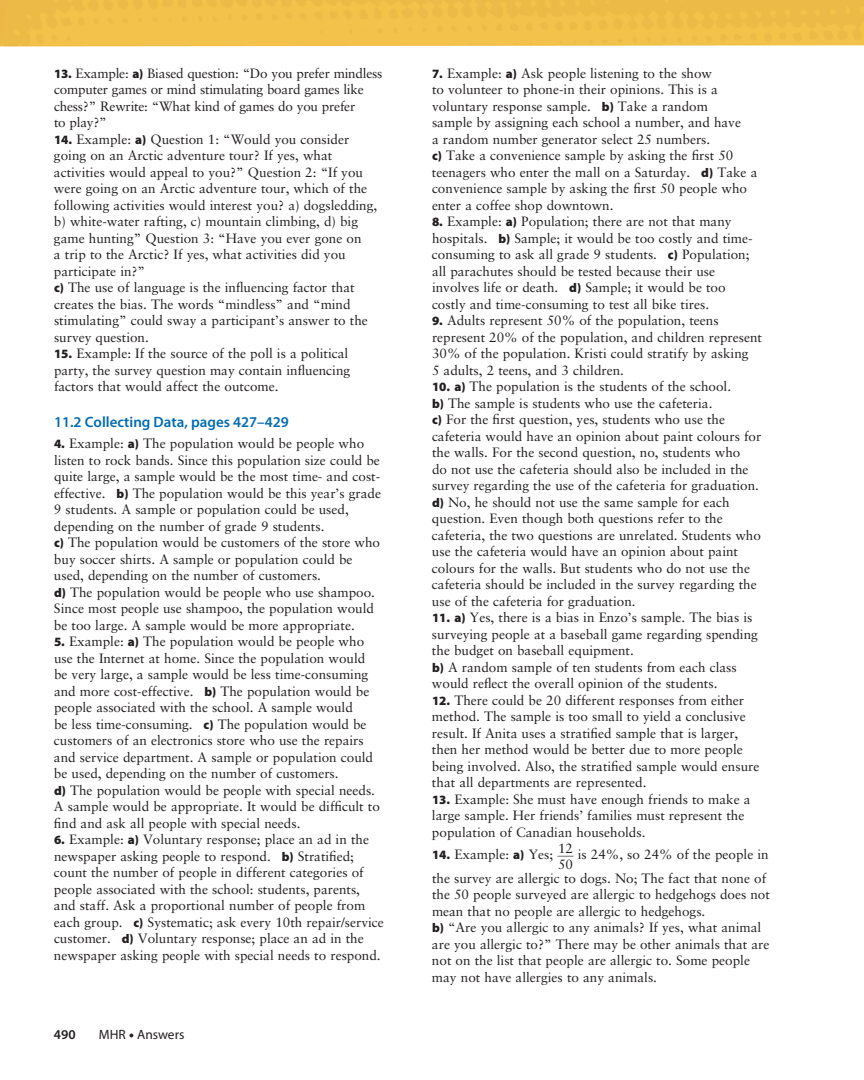
<style>
.page{position:relative;width:864px;height:1080px;background:#fff}
.page>*{position:absolute;margin:0;border:0;box-sizing:border-box;transform-origin:0 0}
.t1{font:600 15px "Myriad Pro";color:#006cb2}
.t2{font:13.5px/16.5px "Sabon";color:#231f20}
.t3{font:13.5px "Myriad Pro";color:#231f20}
.t4{font:600 13.5px "Myriad Pro";color:#231f20}
.s1{font-family:"Myriad Pro";font-weight:900;font-size:12.75px}
.s2{font-weight:900}
</style>
<div class="page">
<div style="left:0;top:0;width:864px;height:47px;background:#f2c24a"></div>
<p class="t2" style="left:54px;top:66px;width:330px"><span class="s1">13.</span> Example: <span class="s1">a)</span> Biased question: “Do you prefer mindless computer games or mind stimulating board games like chess?” Rewrite: “What kind of games do you prefer<br>to play?”</p>
<p class="t2" style="left:54px;top:132px;width:325px"><span class="s1">14.</span> Example: <span class="s1">a)</span> Question 1: “Would you consider going on an Arctic adventure tour? If yes, what activities would appeal to you?” Question 2: “If you were going on an Arctic adventure tour, which of the following activities would interest you? a) dogsledding, b) white-water rafting, c) mountain climbing, d) big game hunting” Question 3: “Have you ever gone on<br>a trip to the Arctic? If yes, what activities did you participate in?”<br><span class="s1">c)</span> The use of language is the influencing factor that creates the bias. The words “mindless” and “mind stimulating” could sway a participant’s answer to the survey question.</p>
<p class="t2" style="left:54px;top:347px;width:298px"><span class="s1">15.</span> Example: If the source of the poll is a political party, the survey question may contain influencing factors that would affect the outcome.</p>
<p class="t1" style="left:54px;top:417px;width:236px">11.2 Collecting Data, pages 427–429</p>
<p class="t2" style="left:54px;top:437px;width:329px"><span class="s1">4.</span> Example: <span class="s1">a)</span> The population would be people who listen to rock bands. Since this population size could be quite large, a sample would be the most time- and cost&shy;effective. <span class="s1">b)</span> The population would be this year’s grade 9 students. A sample or population could be used, depending on the number of grade 9 students.<br><span class="s1">c)</span> The population would be customers of the store who buy soccer shirts. A sample or population could be used, depending on the number of customers.<br><span class="s1">d)</span> The population would be people who use shampoo.<br>Since most people use shampoo, the population would be too large. A sample would be more appropriate.</p>
<p class="t2" style="left:54px;top:635px;width:327px"><span class="s1">5.</span> Example: <span class="s1">a)</span> The population would be people who use the Internet at home. Since the population would be very large, a sample would be less time-consuming and more cost-effective. <span class="s1">b)</span> The population would be people associated with the school. A sample would<br>be less time-consuming. <span class="s1">c)</span> The population would be customers of an electronics store who use the repairs and service department. A sample or population could be used, depending on the number of customers.<br><span class="s1">d)</span> The population would be people with special needs.<br>A sample would be appropriate. It would be difficult to find and ask all people with special needs.</p>
<p class="t2" style="left:54px;top:833px;width:331px"><span class="s1">6.</span> Example: <span class="s1">a)</span> Voluntary response; place an ad in the newspaper asking people to respond. <span class="s1">b)</span> Stratified; count the number of people in different categories of people associated with the school: students, parents, and staff. Ask a proportional number of people from each group. <span class="s1">c)</span> Systematic; ask every 10th repair/service customer. <span class="s1">d)</span> Voluntary response; place an ad in the newspaper asking people with special needs to respond.</p>
<p class="t4" style="left:54px;top:1030px;width:23px">490</p>
<p class="t3" style="left:99px;top:1030px;width:87px">MHR <span class="s2">•</span> Answers</p>
<p class="t2" style="left:432px;top:66px;width:327px"><span class="s1">7.</span> Example: <span class="s1">a)</span> Ask people listening to the show<br>to volunteer to phone-in their opinions. This is a voluntary response sample. <span class="s1">b)</span> Take a random<br>sample by assigning each school a number, and have<br>a random number generator select 25 numbers.<br><span class="s1">c)</span> Take a convenience sample by asking the first 50 teenagers who enter the mall on a Saturday. <span class="s1">d)</span> Take a convenience sample by asking the first 50 people who enter a coffee shop downtown.</p>
<p class="t2" style="left:432px;top:215px;width:322px"><span class="s1">8.</span> Example: <span class="s1">a)</span> Population; there are not that many hospitals. <span class="s1">b)</span> Sample; it would be too costly and time&shy;consuming to ask all grade 9 students. <span class="s1">c)</span> Population; all parachutes should be tested because their use involves life or death. <span class="s1">d)</span> Sample; it would be too costly and time-consuming to test all bike tires.</p>
<p class="t2" style="left:432px;top:314px;width:332px"><span class="s1">9.</span> Adults represent 50% of the population, teens represent 20% of the population, and children represent 30% of the population. Kristi could stratify by asking<br>5 adults, 2 teens, and 3 children.</p>
<p class="t2" style="left:432px;top:380px;width:331px"><span class="s1">10. a)</span> The population is the students of the school.<br><span class="s1">b)</span> The sample is students who use the cafeteria.<br><span class="s1">c)</span> For the first question, yes, students who use the cafeteria would have an opinion about paint colours for the walls. For the second question, no, students who<br>do not use the cafeteria should also be included in the survey regarding the use of the cafeteria for graduation. <span class="s1">d)</span> No, he should not use the same sample for each question. Even though both questions refer to the cafeteria, the two questions are unrelated. Students who use the cafeteria would have an opinion about paint colours for the walls. But students who do not use the cafeteria should be included in the survey regarding the use of the cafeteria for graduation.</p>
<p class="t2" style="left:432px;top:611px;width:327px"><span class="s1">11. a)</span> Yes, there is a bias in Enzo’s sample. The bias is surveying people at a baseball game regarding spending the budget on baseball equipment.<br><span class="s1">b)</span> A random sample of ten students from each class would reflect the overall opinion of the students.</p>
<p class="t2" style="left:432px;top:693px;width:329px"><span class="s1">12.</span> There could be 20 different responses from either method. The sample is too small to yield a conclusive result. If Anita uses a stratified sample that is larger, then her method would be better due to more people being involved. Also, the stratified sample would ensure that all departments are represented.</p>
<p class="t2" style="left:432px;top:792px;width:320px"><span class="s1">13.</span> Example: She must have enough friends to make a large sample. Her friends’ families must represent the population of Canadian households.</p>
<p class="t2" style="left:432px;top:848px;width:338px"><span class="s1">14.</span> Example: <span class="s1">a)</span> Yes; <sup>___</sup> is 24%, so 24% of the people in</p>
<p class="t2" style="left:558px;top:842px;width:17px;line-height:15.5px">12<br>50</p>
<p class="t2" style="left:432px;top:871px;width:339px">the survey are allergic to dogs. No; The fact that none of the 50 people surveyed are allergic to hedgehogs does not mean that no people are allergic to hedgehogs.<br><span class="s1">b)</span> “Are you allergic to any animals? If yes, what animal are you allergic to?” There may be other animals that are not on the list that people are allergic to. Some people may not have allergies to any animals.</p>
</div>
